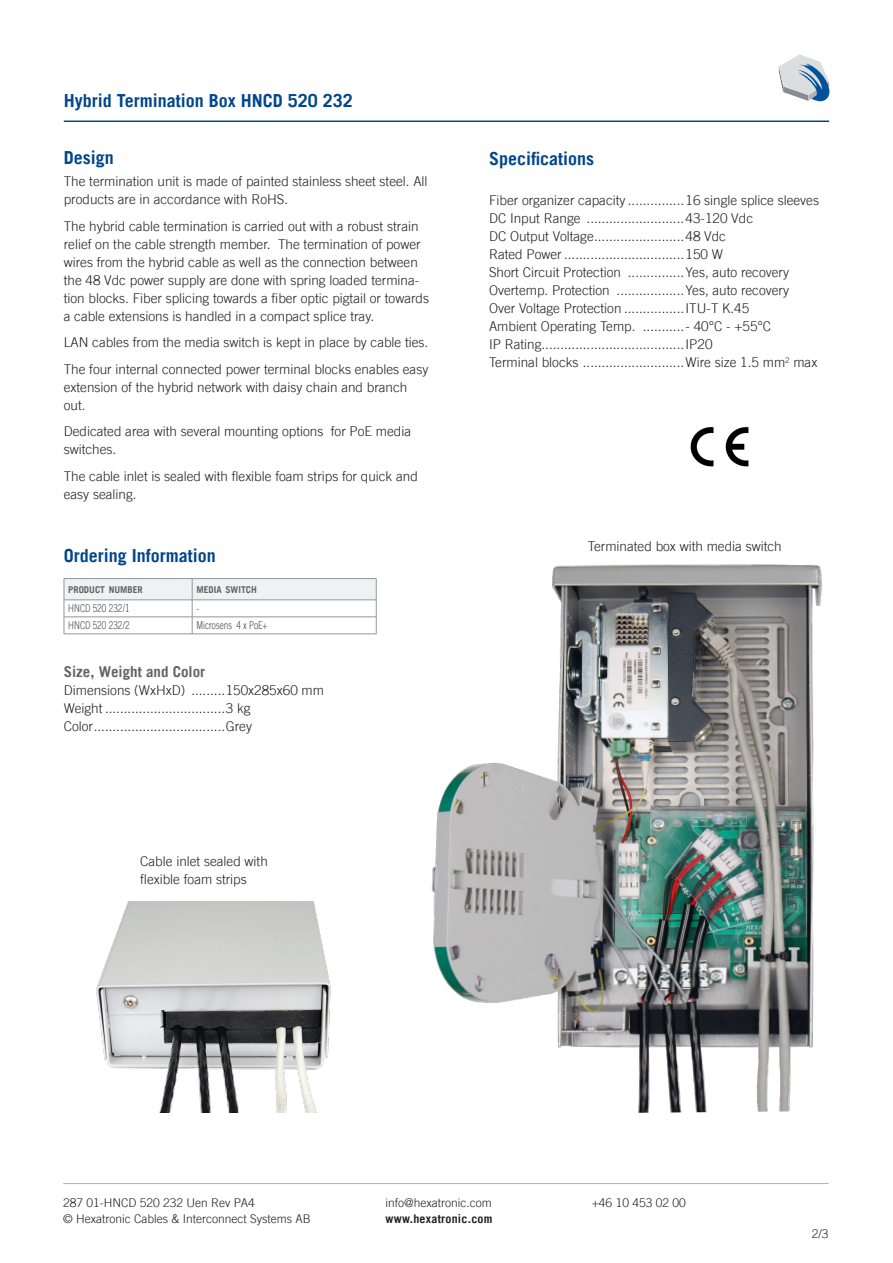
<style>
.page{position:relative;width:893px;height:1263px;background:#fff}
.page>*{position:absolute;margin:0;border:0;box-sizing:border-box;transform-origin:0 0}
.underrubrik_blå{font:700 18px "Trade Gothic LT";color:#01468c}
.underrubrik_grå_mind{font:700 15px "Trade Gothic LT";color:#636366}
.Brödtext{font:300 13.5px/18px "Trade Gothic LT";color:#231f20}
.t1{font:300 12px/15.8px "Trade Gothic LT";color:#231f20}
.t2{font:700 12px "Trade Gothic LT";letter-spacing:.02em;color:#231f20}
.Tabell_brödtext{font:300 10.8px "Trade Gothic LT";letter-spacing:.01em;color:#3e3e3f;scale:.75 1}
.Tabellrubrik{font:700 9.45px "Trade Gothic LT";color:#636366}
</style>
<div class="page">
<hr style="left:64px;top:1183px;width:764px;height:1px;background:#adaeb2">
<svg style="left:779px;top:54px;width:50px;height:48px"></svg>
<hr style="left:64px;top:121px;width:765px;height:1px;background:#01468c">
<hr style="left:64px;top:578px;width:128px;height:1px;background:#939598">
<hr style="left:192px;top:578px;width:184px;height:1px;background:#939598">
<svg style="left:64px;top:579px;width:313px;height:55px"></svg>
<hr style="left:64px;top:617px;width:128px;height:1px;background:#939598">
<hr style="left:192px;top:617px;width:184px;height:1px;background:#939598">
<hr style="left:64px;top:634px;width:128px;height:1px;background:#939598">
<hr style="left:192px;top:634px;width:184px;height:1px;background:#939598">
<img style="left:690px;top:427px;width:59px;height:40px">
<img style="left:431px;top:564px;width:392px;height:549px">
<img style="left:96px;top:901px;width:235px;height:211px">
<h1 class="underrubrik_blå" style="left:64px;top:89px;width:291px">Hybrid Termination Box HNCD 520 232</h1>
<p class="underrubrik_blå" style="left:64px;top:146px;width:52px">Design</p>
<p class="Brödtext" style="left:64px;top:172px;width:365px">The termination unit is made of painted stainless sheet steel. All products are in accordance with RoHS.</p>
<p class="Brödtext" style="left:64px;top:217px;width:367px">The hybrid cable termination is carried out with a robust strain relief on the cable strength member. The termination of power wires from the hybrid cable as well as the connection between the 48 Vdc power supply are done with spring loaded termina&shy;tion blocks. Fiber splicing towards a fiber optic pigtail or towards a cable extensions is handled in a compact splice tray.</p>
<p class="Brödtext" style="left:64px;top:333px;width:366px">LAN cables from the media switch is kept in place by cable ties.</p>
<p class="Brödtext" style="left:64px;top:360px;width:366px">The four internal connected power terminal blocks enables easy extension of the hybrid network with daisy chain and branch out.</p>
<p class="Brödtext" style="left:64px;top:422px;width:349px">Dedicated area with several mounting options for PoE media switches.</p>
<p class="Brödtext" style="left:64px;top:467px;width:356px">The cable inlet is sealed with flexible foam strips for quick and easy sealing.</p>
<p class="underrubrik_blå" style="left:64px;top:544px;width:154px">Ordering Information</p>
<p class="Tabellrubrik" style="left:68px;top:583px;width:76px">PRODUCT NUMBER</p>
<p class="Tabellrubrik" style="left:196px;top:583px;width:62px">MEDIA SWITCH</p>
<p class="Tabell_brödtext" style="left:68px;top:602px;width:83px">HNCD 520 232/1</p>
<p class="Tabell_brödtext" style="left:196px;top:602px;width:5px">-</p>
<p class="Tabell_brödtext" style="left:68px;top:619px;width:84px">HNCD 520 232/2</p>
<p class="Tabell_brödtext" style="left:196px;top:619px;width:96px">Microsens 4 x PoE+</p>
<p class="underrubrik_grå_mind" style="left:64px;top:662px;width:143px">Size, Weight and Color</p>
<p class="Brödtext" style="left:64px;top:681px;width:262px">Dimensions (WxHxD) .........150x285x60 mm</p>
<p class="Brödtext" style="left:64px;top:699px;width:188px">Weight ................................3 kg</p>
<p class="Brödtext" style="left:64px;top:717px;width:190px">Color...................................Grey</p>
<p class="Brödtext" style="left:140px;top:851px;width:129px">Cable inlet sealed with flexible foam strips</p>
<p class="underrubrik_blå" style="left:489px;top:148px;width:107px">Specifications</p>
<p class="Brödtext" style="left:489px;top:191px;width:331px">Fiber organizer capacity ...............16 single splice sleeves</p>
<p class="Brödtext" style="left:489px;top:209px;width:266px">DC Input Range ..........................43-120 Vdc</p>
<p class="Brödtext" style="left:489px;top:227px;width:239px">DC Output Voltage........................48 Vdc</p>
<p class="Brödtext" style="left:489px;top:245px;width:236px">Rated Power ................................150 W</p>
<p class="Brödtext" style="left:489px;top:263px;width:302px">Short Circuit Protection ...............Yes, auto recovery</p>
<p class="Brödtext" style="left:489px;top:281px;width:302px">Overtemp. Protection ..................Yes, auto recovery</p>
<p class="Brödtext" style="left:489px;top:299px;width:262px">Over Voltage Protection ................ITU-T K.45</p>
<p class="Brödtext" style="left:489px;top:317px;width:284px">Ambient Operating Temp. ...........- 40°C - +55°C</p>
<p class="Brödtext" style="left:489px;top:335px;width:225px">IP Rating......................................IP20</p>
<p class="Brödtext" style="left:489px;top:353px;width:330px">Terminal blocks ...........................Wire size 1.5 mm<sup>2</sup> max</p>
<p class="Brödtext" style="left:588px;top:537px;width:195px">Terminated box with media switch</p>
<p class="t1" style="left:63px;top:1194px;width:249px">287 01-HNCD 520 232 Uen Rev PA4<br>© Hexatronic Cables &amp; Interconnect Systems AB</p>
<p class="t1" style="left:386px;top:1194px;width:108px">info@hexatronic.com</p>
<p class="t2" style="left:386px;top:1211px;width:108px">www.hexatronic.com</p>
<p class="t1" style="left:592px;top:1194px;width:95px">+46 10 453 02 00</p>
<p class="t1" style="left:812px;top:1225px;width:18px">2/3</p>
</div>
